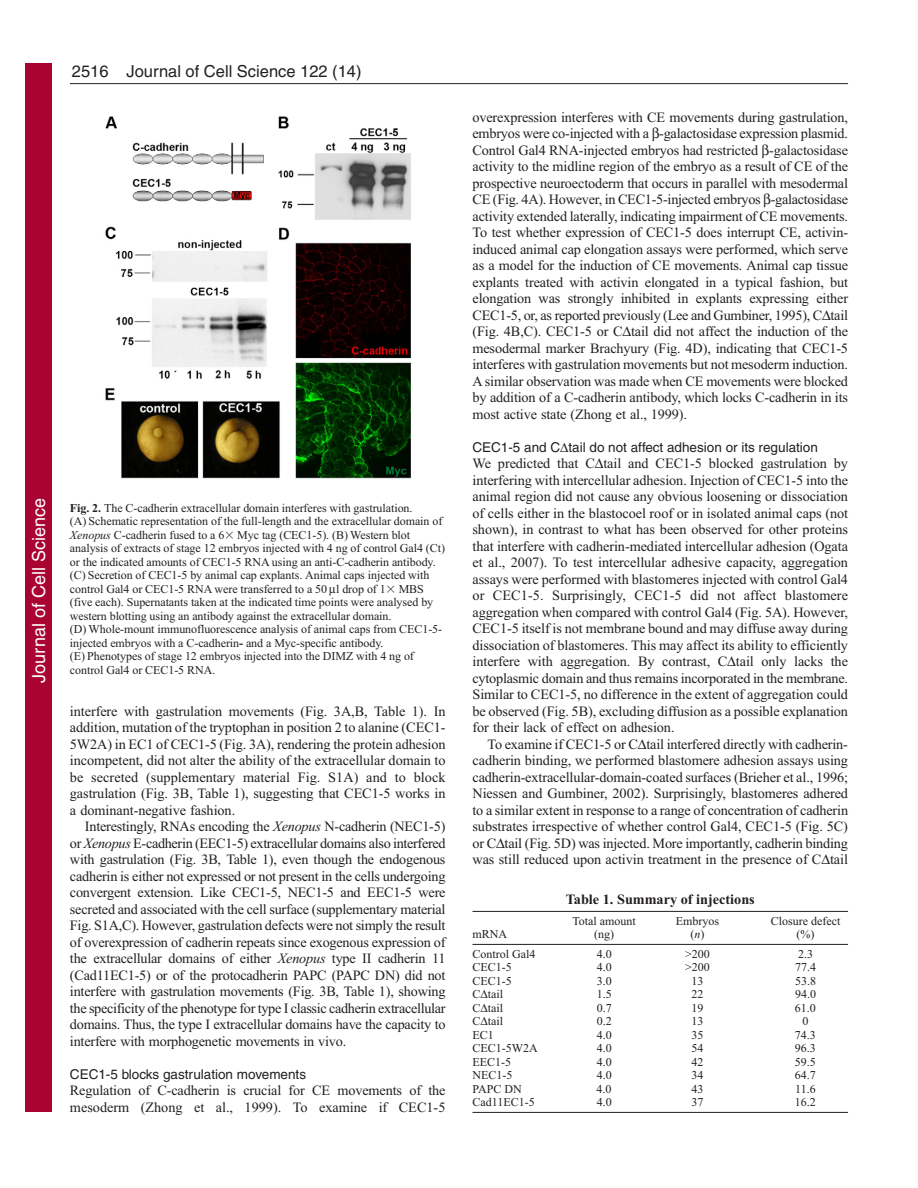
<style>
.page{position:relative;width:918px;height:1188px;background:#fff}
.page>*{position:absolute;margin:0;border:0;box-sizing:border-box;transform-origin:0 0}
.t1{font:18px "Helvetica";color:#fff}
.t2{font:16.5px "Helvetica";color:#231f20}
.t3{font:14.25px/16.5px "Times New Roman";letter-spacing:-.005em;color:#231f20;text-align:justify}
.t4{font:700 14.25px "Times New Roman";color:#231f20}
.t5{font:13.5px "Helvetica";color:#231f20}
.t6{font:12px/13.5px "Times New Roman";letter-spacing:-.005em;color:#231f20}
.s1{font-weight:700}
.s2{font-style:italic}
.s3{font-family:"Mathematical Pi One"}
</style>
<div class="page">
<hr style="left:70px;top:83px;width:778px;height:1px;background:#231f20">
<img style="left:105px;top:116px;width:306px;height:363px">
<hr style="left:472px;top:911px;width:376px;height:1px;background:#231f20">
<hr style="left:472px;top:944px;width:376px;height:1px;background:#231f20">
<hr style="left:472px;top:1112px;width:376px;height:1px;background:#231f20">
<div style="left:26px;top:64px;width:26px;height:1048px;background:#a90332"></div>
<p class="t2" style="left:72px;top:65px;width:38px">2516</p>
<p class="t2" style="left:127px;top:65px;width:237px">Journal of Cell Science 122 (14)</p>
<p class="t1" style="left:28px;top:683px;width:186px;rotate:-90deg">Journal of Cell Science</p>
<p class="t6" style="left:70px;top:502px;width:377px"><span class="s1">Fig. 2.</span> The C-cadherin extracellular domain interferes with gastrulation.<br>(A) Schematic representation of the full-length and the extracellular domain of <span class="s2">Xenopus</span> C-cadherin fused to a 6<span class="s3">-</span> Myc tag (CEC1-5). (B) Western blot analysis of extracts of stage 12 embryos injected with 4 ng of control Gal4 (Ct) or the indicated amounts of CEC1-5 RNA using an anti-C-cadherin antibody. (C) Secretion of CEC1-5 by animal cap explants. Animal caps injected with control Gal4 or CEC1-5 RNA were transferred to a 50 l drop of 1<span class="s3">-</span> MBS (five each). Supernatants taken at the indicated time points were analysed by western blotting using an antibody against the extracellular domain.<br>(D) Whole-mount immunofluorescence analysis of animal caps from CEC1-5- injected embryos with a C-cadherin<span class="s1">-</span> and a Myc-specific antibody.<br>(E) Phenotypes of stage 12 embryos injected into the DIMZ with 4 ng of control Gal4 or CEC1-5 RNA.</p>
<p class="t3" style="left:70px;top:704px;width:377px">interfere with gastrulation movements (Fig. 3A,B, Table 1). In addition, mutation of the tryptophan in position 2 to alanine (CEC1- 5W2A) in EC1 of CEC1-5 (Fig. 3A), rendering the protein adhesion incompetent, did not alter the ability of the extracellular domain to be secreted (supplementary material Fig. S1A) and to block gastrulation (Fig. 3B, Table 1), suggesting that CEC1-5 works in a dominant-negative fashion.</p>
<p class="t3" style="left:70px;top:819px;width:377px;text-indent:15px">Interestingly, RNAs encoding the <span class="s2">Xenopus</span> N-cadherin (NEC1-5) or <span class="s2">Xenopus</span> E-cadherin (EEC1-5) extracellular domains also interfered with gastrulation (Fig. 3B, Table 1), even though the endogenous cadherin is either not expressed or not present in the cells undergoing convergent extension. Like CEC1-5, NEC1-5 and EEC1-5 were secreted and associated with the cell surface (supplementary material Fig. S1A,C). However, gastrulation defects were not simply the result of overexpression of cadherin repeats since exogenous expression of the extracellular domains of either <span class="s2">Xenopus</span> type II cadherin 11 (Cad11EC1-5) or of the protocadherin PAPC (PAPC DN) did not interfere with gastrulation movements (Fig. 3B, Table 1), showing the specificity of the phenotype for type I classic cadherin extracellular domains. Thus, the type I extracellular domains have the capacity to interfere with morphogenetic movements in vivo.</p>
<p class="t5" style="left:70px;top:1069px;width:238px">CEC1-5 blocks gastrulation movements</p>
<p class="t3" style="left:70px;top:1083px;width:377px">Regulation of C-cadherin is crucial for CE movements of the mesoderm (Zhong et al., 1999). To examine if CEC1-5</p>
<p class="t3" style="left:472px;top:110px;width:377px">overexpression interferes with CE movements during gastrulation, embryos were co-injected with a -galactosidase expression plasmid.<br>Control Gal4 RNA-injected embryos had restricted -galactosidase activity to the midline region of the embryo as a result of CE of the prospective neuroectoderm that occurs in parallel with mesodermal CE (Fig. 4A). However, in CEC1-5-injected embryos -galactosidase activity extended laterally, indicating impairment of CE movements.<br>To test whether expression of CEC1-5 does interrupt CE, activin&shy;induced animal cap elongation assays were performed, which serve as a model for the induction of CE movements. Animal cap tissue explants treated with activin elongated in a typical fashion, but elongation was strongly inhibited in explants expressing either CEC1-5, or, as reported previously (Lee and Gumbiner, 1995), C tail (Fig. 4B,C). CEC1-5 or C tail did not affect the induction of the mesodermal marker Brachyury (Fig. 4D), indicating that CEC1-5 interferes with gastrulation movements but not mesoderm induction.<br>A similar observation was made when CE movements were blocked by addition of a C-cadherin antibody, which locks C-cadherin in its most active state (Zhong et al., 1999).</p>
<p class="t5" style="left:472px;top:442px;width:347px">CEC1-5 and C tail do not affect adhesion or its regulation</p>
<p class="t3" style="left:472px;top:456px;width:377px">We predicted that C tail and CEC1-5 blocked gastrulation by interfering with intercellular adhesion. Injection of CEC1-5 into the animal region did not cause any obvious loosening or dissociation of cells either in the blastocoel roof or in isolated animal caps (not shown), in contrast to what has been observed for other proteins that interfere with cadherin-mediated intercellular adhesion (Ogata et al., 2007). To test intercellular adhesive capacity, aggregation assays were performed with blastomeres injected with control Gal4 or CEC1-5. Surprisingly, CEC1-5 did not affect blastomere aggregation when compared with control Gal4 (Fig. 5A). However, CEC1-5 itself is not membrane bound and may diffuse away during dissociation of blastomeres. This may affect its ability to efficiently interfere with aggregation. By contrast, C tail only lacks the cytoplasmic domain and thus remains incorporated in the membrane.<br>Similar to CEC1-5, no difference in the extent of aggregation could be observed (Fig. 5B), excluding diffusion as a possible explanation for their lack of effect on adhesion.</p>
<p class="t3" style="left:472px;top:737px;width:377px;text-indent:15px">To examine if CEC1-5 or C tail interfered directly with cadherin&shy;cadherin binding, we performed blastomere adhesion assays using cadherin-extracellular-domain-coated surfaces (Brieher et al., 1996; Niessen and Gumbiner, 2002). Surprisingly, blastomeres adhered to a similar extent in response to a range of concentration of cadherin substrates irrespective of whether control Gal4, CEC1-5 (Fig. 5C) or C tail (Fig. 5D) was injected. More importantly, cadherin binding was still reduced upon activin treatment in the presence of C tail</p>
<p class="t4" style="left:566px;top:894px;width:191px">Table 1. Summary of injections</p>
<p class="t6" style="left:572px;top:915px;width:65px">Total amount</p>
<p class="t6" style="left:676px;top:915px;width:45px">Embryos</p>
<p class="t6" style="left:771px;top:915px;width:71px">Closure defect</p>
<p class="t6" style="left:472px;top:929px;width:36px">mRNA</p>
<p class="t6" style="left:594px;top:929px;width:21px">(ng)</p>
<p class="t6" style="left:691px;top:929px;width:15px">(<span class="s2">n</span>)</p>
<p class="t6" style="left:797px;top:929px;width:19px">(%)</p>
<p class="t6" style="left:473px;top:948px;width:64px">Control Gal4</p>
<p class="t6" style="left:597px;top:948px;width:16px">4.0</p>
<p class="t6" style="left:685px;top:948px;width:26px">&gt;200</p>
<p class="t6" style="left:798px;top:948px;width:16px">2.3</p>
<p class="t6" style="left:473px;top:962px;width:41px">CEC1-5</p>
<p class="t6" style="left:597px;top:962px;width:16px">4.0</p>
<p class="t6" style="left:685px;top:962px;width:26px">&gt;200</p>
<p class="t6" style="left:795px;top:962px;width:22px">77.4</p>
<p class="t6" style="left:473px;top:975px;width:41px">CEC1-5</p>
<p class="t6" style="left:597px;top:975px;width:16px">3.0</p>
<p class="t6" style="left:692px;top:975px;width:13px">13</p>
<p class="t6" style="left:795px;top:975px;width:22px">53.8</p>
<p class="t6" style="left:473px;top:989px;width:32px">C tail</p>
<p class="t6" style="left:597px;top:989px;width:16px">1.5</p>
<p class="t6" style="left:692px;top:989px;width:13px">22</p>
<p class="t6" style="left:795px;top:989px;width:22px">94.0</p>
<p class="t6" style="left:472px;top:1002px;width:32px">C tail</p>
<p class="t6" style="left:597px;top:1002px;width:16px">0.7</p>
<p class="t6" style="left:691px;top:1002px;width:13px">19</p>
<p class="t6" style="left:795px;top:1002px;width:22px">61.0</p>
<p class="t6" style="left:472px;top:1016px;width:32px">C tail</p>
<p class="t6" style="left:597px;top:1016px;width:16px">0.2</p>
<p class="t6" style="left:691px;top:1016px;width:13px">13</p>
<p class="t6" style="left:802px;top:1016px;width:7px">0</p>
<p class="t6" style="left:472px;top:1029px;width:23px">EC1</p>
<p class="t6" style="left:597px;top:1029px;width:16px">4.0</p>
<p class="t6" style="left:691px;top:1029px;width:13px">35</p>
<p class="t6" style="left:795px;top:1029px;width:22px">74.3</p>
<p class="t6" style="left:472px;top:1043px;width:67px">CEC1-5W2A</p>
<p class="t6" style="left:597px;top:1043px;width:16px">4.0</p>
<p class="t6" style="left:691px;top:1043px;width:13px">54</p>
<p class="t6" style="left:795px;top:1043px;width:22px">96.3</p>
<p class="t6" style="left:472px;top:1056px;width:40px">EEC1-5</p>
<p class="t6" style="left:597px;top:1056px;width:16px">4.0</p>
<p class="t6" style="left:691px;top:1056px;width:13px">42</p>
<p class="t6" style="left:795px;top:1056px;width:22px">59.5</p>
<p class="t6" style="left:472px;top:1070px;width:41px">NEC1-5</p>
<p class="t6" style="left:597px;top:1070px;width:16px">4.0</p>
<p class="t6" style="left:691px;top:1070px;width:13px">34</p>
<p class="t6" style="left:795px;top:1070px;width:22px">64.7</p>
<p class="t6" style="left:472px;top:1083px;width:51px">PAPC DN</p>
<p class="t6" style="left:597px;top:1083px;width:16px">4.0</p>
<p class="t6" style="left:691px;top:1083px;width:13px">43</p>
<p class="t6" style="left:795px;top:1083px;width:22px">11.6</p>
<p class="t6" style="left:472px;top:1097px;width:64px">Cad11EC1-5</p>
<p class="t6" style="left:597px;top:1097px;width:16px">4.0</p>
<p class="t6" style="left:691px;top:1097px;width:13px">37</p>
<p class="t6" style="left:795px;top:1097px;width:22px">16.2</p>
</div>
